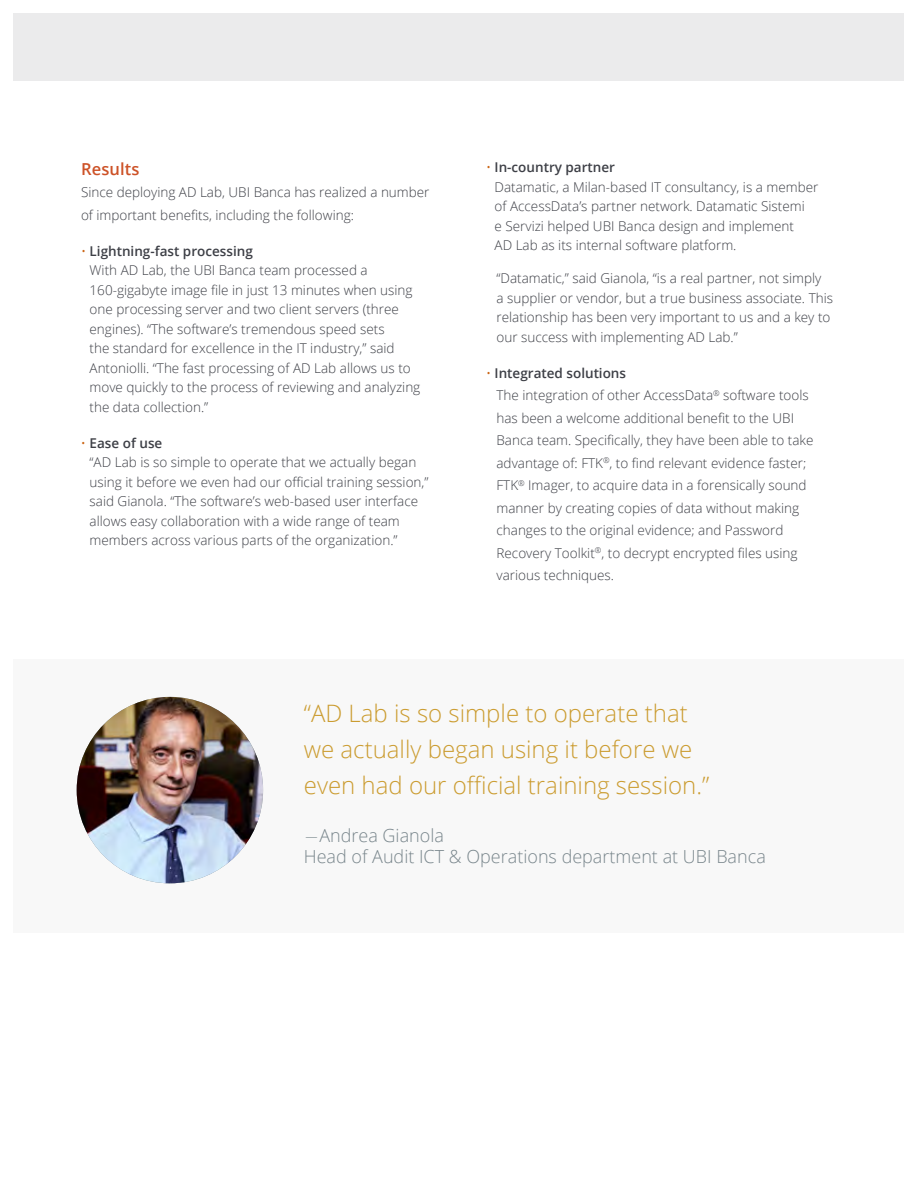
<style>
.page{position:relative;width:918px;height:1188px;background:#fff}
.page>*{position:absolute;margin:0;border:0;box-sizing:border-box;transform-origin:0 0}
.t1{font:300 24px/36px "Open Sans";color:#cb9c30}
.t2{font:300 18px/21px "Open Sans";color:#79868c}
.t3{font:600 16.5px "Open Sans";letter-spacing:.01em;color:#cd5227}
.t4{font:300 13.5px/19.5px "Open Sans";color:#3d3f46}
.s1{color:#cb6413}
.s2{font-weight:600}
.s3{font-family:"Brandon Grotesque"}
</style>
<div class="page">
<div style="left:14px;top:14px;width:890px;height:67px;background:#ebebec"></div>
<div style="left:14px;top:660px;width:890px;height:273px;background:#f8f8f8"></div>
<img style="left:77px;top:697px;width:186px;height:186px;border-radius:93px">
<p class="t3" style="left:81px;top:157px;width:60px">Results</p>
<p class="t4" style="left:81px;top:181px;width:350px;line-height:22.5px">Since deploying AD Lab, UBI Banca has realized a number of important benefits, including the following:</p>
<p class="t4" style="left:90px;top:241px;width:332px;text-indent:-9px"><span class="s1">•</span> <span class="s2">Lightning-fast processing<br></span>With AD Lab, the UBI Banca team processed a 160-gigabyte image file in just 13 minutes when using one processing server and two client servers (three engines). “The software’s tremendous speed sets<br>the standard for excellence in the IT industry,” said Antoniolli. “The fast processing of AD Lab allows us to move quickly to the process of reviewing and analyzing the data collection.”</p>
<p class="t4" style="left:90px;top:433px;width:340px;text-indent:-9px"><span class="s1">•</span> <span class="s2">Ease of use<br></span>“AD Lab is so simple to operate that we actually began using it before we even had our official training session,” said Gianola. “The software’s web-based user interface allows easy collaboration with a wide range of team members across various parts of the organization.”</p>
<p class="t4" style="left:495px;top:157px;width:325px;text-indent:-9px"><span class="s1">•</span> <span class="s2">In-country partner<br></span>Datamatic, a Milan-based IT consultancy, is a member of AccessData’s partner network. Datamatic Sistemi<br>e Servizi helped UBI Banca design and implement<br>AD Lab as its internal software platform.</p>
<p class="t4" style="left:497px;top:268px;width:338px">“Datamatic,” said Gianola, “is a real partner, not simply<br>a supplier or vendor, but a true business associate. This relationship has been very important to us and a key to our success with implementing AD Lab.”</p>
<p class="t4" style="left:496px;top:361px;width:318px;line-height:22.5px;text-indent:-10px"><span class="s1">•</span> <span class="s2">Integrated solutions<br></span>The integration of other AccessData<sup>®</sup> software tools has been a welcome additional benefit to the UBI Banca team. Specifically, they have been able to take advantage of: FTK<sup>®</sup>, to find relevant evidence faster; FTK<sup>®</sup> Imager, to acquire data in a forensically sound manner by creating copies of data without making changes to the original evidence; and Password Recovery Toolkit<sup>®</sup>, to decrypt encrypted files using various techniques.</p>
<h1 class="t1" style="left:304px;top:695px;width:407px">“AD Lab is so simple to operate that we actually began using it before we even had our official training session.”</h1>
<h2 class="t2" style="left:304px;top:824px;width:464px"><span class="s3">—</span>Andrea Gianola<br>Head of Audit ICT &amp; Operations department at UBI Banca</h2>
</div>
